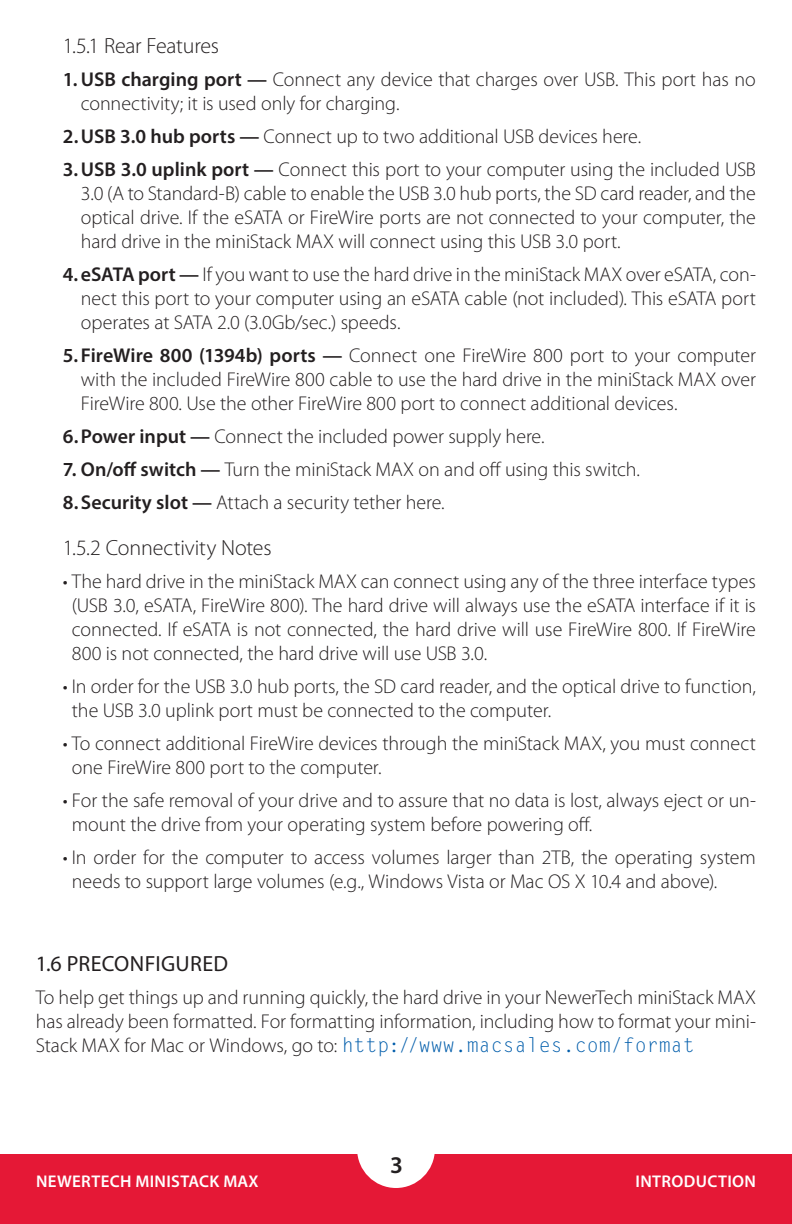
<style>
.page{position:relative;width:792px;height:1224px;background:#fff}
.page>*{position:absolute;margin:0;border:0;box-sizing:border-box;transform-origin:0 0}
.t1{font:600 24px "Myriad Pro";color:#231f20}
.Subhead{font:300 22px "Myriad Pro";letter-spacing:-.005em;color:#231f20}
.t2{font:22px "Myriad Pro";letter-spacing:.015em;color:#231f20}
.Header_Paragraph{font:300 20px/24px "Myriad Pro";letter-spacing:-.005em;color:#231f20}
.t3{font:600 17px "Myriad Pro";letter-spacing:.02em;color:#fff}
.s1{font-weight:600}
.s2{font-family:"Letter Gothic Std";font-weight:400;color:#015dab}
</style>
<div class="page">
<div style="left:0;top:1155px;width:792px;height:69px;background:#e51836"></div>
<div style="left:357px;top:1110px;width:78px;height:78px;background:#fff;border-radius:50%"></div>
<p class="Subhead" style="left:63px;top:33px;width:158px">1.5.1 Rear Features</p>
<p class="Header_Paragraph" style="left:81px;top:67px;width:677px;text-indent:-18px"><span class="s1">1. USB charging port —</span> Connect any device that charges over USB. This port has no connectivity; it is used only for charging.</p>
<p class="Header_Paragraph" style="left:63px;top:124px;width:580px"><span class="s1">2.USB 3.0 hub ports —</span> Connect up to two additional USB devices here.</p>
<p class="Header_Paragraph" style="left:81px;top:157px;width:677px;text-align:justify;text-indent:-18px"><span class="s1">3.USB 3.0 uplink port —</span> Connect this port to your computer using the included USB 3.0 (A to Standard-B) cable to enable the USB 3.0 hub ports, the SD card reader, and the optical drive. If the eSATA or FireWire ports are not connected to your computer, the hard drive in the miniStack MAX will connect using this USB 3.0 port.</p>
<p class="Header_Paragraph" style="left:81px;top:262px;width:677px;text-align:justify;text-indent:-18px"><span class="s1">4.eSATA port —</span> If you want to use the hard drive in the miniStack MAX over eSATA, con&shy;nect this port to your computer using an eSATA cable (not included). This eSATA port operates at SATA 2.0 (3.0Gb/sec.) speeds.</p>
<p class="Header_Paragraph" style="left:81px;top:343px;width:677px;text-align:justify;text-indent:-18px"><span class="s1">5. FireWire 800 (1394b) ports —</span> Connect one FireWire 800 port to your computer with the included FireWire 800 cable to use the hard drive in the miniStack MAX over FireWire 800. Use the other FireWire 800 port to connect additional devices.</p>
<p class="Header_Paragraph" style="left:63px;top:424px;width:483px"><span class="s1">6.Power input —</span> Connect the included power supply here.</p>
<p class="Header_Paragraph" style="left:63px;top:457px;width:579px"><span class="s1">7. On/off switch —</span> Turn the miniStack MAX on and off using this switch.</p>
<p class="Header_Paragraph" style="left:63px;top:490px;width:383px"><span class="s1">8.Security slot —</span> Attach a security tether here.</p>
<p class="Subhead" style="left:63px;top:535px;width:210px">1.5.2 Connectivity Notes</p>
<p class="Header_Paragraph" style="left:72px;top:569px;width:686px;text-align:justify;text-indent:-9px">• The hard drive in the miniStack MAX can connect using any of the three interface types (USB 3.0, eSATA, FireWire 800). The hard drive will always use the eSATA interface if it is connected. If eSATA is not connected, the hard drive will use FireWire 800. If FireWire 800 is not connected, the hard drive will use USB 3.0.</p>
<p class="Header_Paragraph" style="left:72px;top:674px;width:686px;text-indent:-9px">• In order for the USB 3.0 hub ports, the SD card reader, and the optical drive to function, the USB 3.0 uplink port must be connected to the computer.</p>
<p class="Header_Paragraph" style="left:72px;top:731px;width:686px;text-indent:-9px">• To connect additional FireWire devices through the miniStack MAX, you must connect one FireWire 800 port to the computer.</p>
<p class="Header_Paragraph" style="left:72px;top:788px;width:686px;text-indent:-9px">• For the safe removal of your drive and to assure that no data is lost, always eject or un&shy;mount the drive from your operating system before powering off.</p>
<p class="Header_Paragraph" style="left:72px;top:845px;width:686px;text-indent:-9px">• In order for the computer to access volumes larger than 2TB, the operating system needs to support large volumes (e.g., Windows Vista or Mac OS X 10.4 and above).</p>
<p class="t2" style="left:36px;top:950px;width:194px">1.6 PRECONFIGURED</p>
<p class="Header_Paragraph" style="left:36px;top:985px;width:722px;text-align:justify">To help get things up and running quickly, the hard drive in your NewerTech miniStack MAX has already been formatted. For formatting information, including how to format your mini-Stack MAX for Mac or Windows, go to: <span class="s2">http://www.macsales.com/format</span></p>
<p class="t1" style="left:390px;top:1150px;width:14px">3</p>
<p class="t3" style="left:36px;top:1171px;width:224px">NEWERTECH MINISTACK MAX</p>
<p class="t3" style="left:636px;top:1171px;width:122px">INTRODUCTION</p>
</div>
